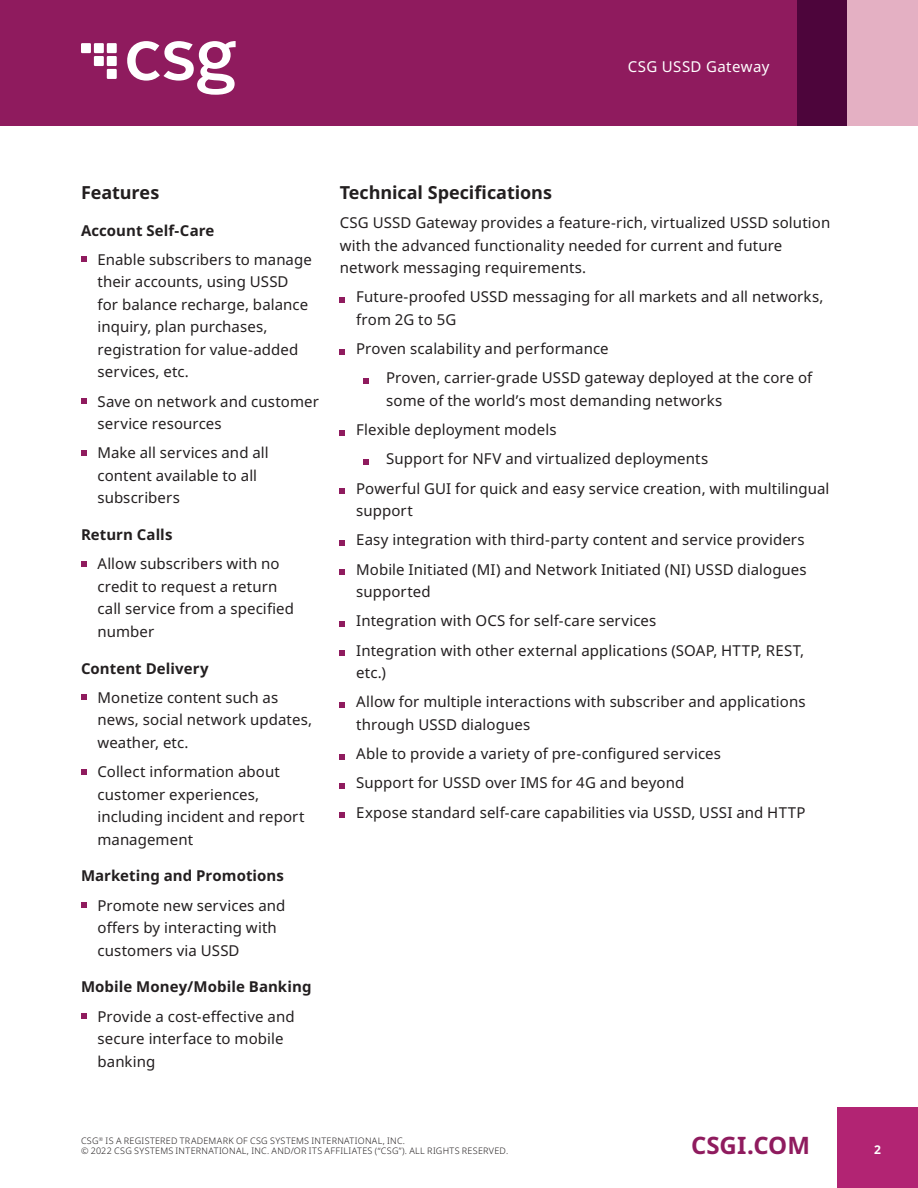
<style>
.page{position:relative;width:918px;height:1188px;background:#fff}
.page>*{position:absolute;margin:0;border:0;box-sizing:border-box;transform-origin:0 0}
.t1{font:700 24px "Noto Sans";color:#8f1b5e}
.t2{font:700 18px "Noto Sans";letter-spacing:-.005em;color:#231f20}
.t3{font:15px/22.5px "Noto Sans";letter-spacing:.005em;color:#231f20}
.t4{font:700 15px "Noto Sans";letter-spacing:.005em;color:#231f20}
.t5{font:15px "Noto Sans";letter-spacing:.03em;color:#fff}
.t6{font:700 12px "Noto Sans";color:#fff}
.t7{font:300 9px/10.8px "Noto Sans";letter-spacing:.035em;color:#231f20}
</style>
<div class="page">
<div style="left:796px;top:0;width:52px;height:126px;background:#4d053b"></div>
<div style="left:837px;top:1107px;width:81px;height:81px;background:#b22473"></div>
<div style="left:0;top:0;width:796px;height:126px;background:#8f1b5e"></div>
<div style="left:848px;top:0;width:70px;height:126px;background:#e4b0c3"></div>
<svg style="left:127px;top:41px;width:109px;height:54px"></svg>
<div style="left:107px;top:69px;width:10px;height:10px;background:#fff"></div>
<div style="left:94px;top:56px;width:10px;height:10px;background:#fff"></div>
<div style="left:107px;top:56px;width:10px;height:10px;background:#fff"></div>
<div style="left:81px;top:43px;width:10px;height:10px;background:#fff"></div>
<div style="left:94px;top:43px;width:10px;height:10px;background:#fff"></div>
<div style="left:107px;top:43px;width:10px;height:10px;background:#fff"></div>
<svg style="left:81px;top:257px;width:5px;height:5px"></svg>
<svg style="left:81px;top:398px;width:5px;height:6px"></svg>
<svg style="left:81px;top:450px;width:5px;height:5px"></svg>
<svg style="left:81px;top:561px;width:5px;height:5px"></svg>
<svg style="left:81px;top:695px;width:5px;height:5px"></svg>
<svg style="left:81px;top:769px;width:5px;height:5px"></svg>
<svg style="left:81px;top:902px;width:5px;height:6px"></svg>
<svg style="left:81px;top:1013px;width:5px;height:6px"></svg>
<svg style="left:340px;top:297px;width:5px;height:5px"></svg>
<svg style="left:340px;top:349px;width:5px;height:5px"></svg>
<svg style="left:364px;top:378px;width:5px;height:5px"></svg>
<svg style="left:340px;top:430px;width:5px;height:5px"></svg>
<svg style="left:364px;top:459px;width:5px;height:5px"></svg>
<svg style="left:340px;top:488px;width:5px;height:6px"></svg>
<svg style="left:340px;top:540px;width:5px;height:5px"></svg>
<svg style="left:340px;top:569px;width:5px;height:6px"></svg>
<svg style="left:340px;top:621px;width:5px;height:5px"></svg>
<svg style="left:340px;top:650px;width:5px;height:6px"></svg>
<svg style="left:340px;top:702px;width:5px;height:5px"></svg>
<svg style="left:340px;top:754px;width:5px;height:5px"></svg>
<svg style="left:340px;top:783px;width:5px;height:5px"></svg>
<svg style="left:340px;top:812px;width:5px;height:6px"></svg>
<p class="t5" style="left:628px;top:58px;width:143px">CSG USSD Gateway</p>
<p class="t2" style="left:81px;top:182px;width:80px">Features</p>
<p class="t4" style="left:81px;top:222px;width:135px">Account Self-Care</p>
<p class="t3" style="left:98px;top:249px;width:216px">Enable subscribers to manage their accounts, using USSD for balance recharge, balance inquiry, plan purchases, registration for value-added services, etc.</p>
<p class="t3" style="left:98px;top:390px;width:223px">Save on network and customer service resources</p>
<p class="t3" style="left:98px;top:442px;width:173px">Make all services and all content available to all subscribers</p>
<p class="t4" style="left:81px;top:526px;width:93px">Return Calls</p>
<p class="t3" style="left:98px;top:553px;width:198px">Allow subscribers with no credit to request a return call service from a specified number</p>
<p class="t4" style="left:81px;top:660px;width:129px">Content Delivery</p>
<p class="t3" style="left:98px;top:687px;width:216px">Monetize content such as news, social network updates, weather, etc.</p>
<p class="t3" style="left:98px;top:761px;width:209px">Collect information about customer experiences, including incident and report management</p>
<p class="t4" style="left:81px;top:868px;width:205px">Marketing and Promotions</p>
<p class="t3" style="left:98px;top:894px;width:189px">Promote new services and offers by interacting with customers via USSD</p>
<p class="t4" style="left:81px;top:979px;width:232px">Mobile Money/Mobile Banking</p>
<p class="t3" style="left:98px;top:1005px;width:199px">Provide a cost-effective and secure interface to mobile banking</p>
<p class="t2" style="left:340px;top:182px;width:214px">Technical Specifications</p>
<p class="t3" style="left:340px;top:212px;width:492px">CSG USSD Gateway provides a feature-rich, virtualized USSD solution with the advanced functionality needed for current and future network messaging requirements.</p>
<p class="t3" style="left:356px;top:286px;width:469px">Future-proofed USSD messaging for all markets and all networks, from 2G to 5G</p>
<p class="t3" style="left:386px;top:334px;width:428px;line-height:29.2px;text-indent:-30px">Proven scalability and performance<br>Proven, carrier-grade USSD gateway deployed at the core of</p>
<p class="t3" style="left:356px;top:386px;width:368px;line-height:29.2px;text-indent:30px">some of the world’s most demanding networks<br>Flexible deployment models</p>
<p class="t3" style="left:356px;top:445px;width:475px;line-height:29.2px;text-indent:30px">Support for NFV and virtualized deployments<br>Powerful GUI for quick and easy service creation, with multilingual</p>
<p class="t3" style="left:356px;top:496px;width:452px;line-height:29.2px">support<br>Easy integration with third-party content and service providers<br>Mobile Initiated (MI) and Network Initiated (NI) USSD dialogues</p>
<p class="t3" style="left:356px;top:577px;width:449px;line-height:29.2px">supported<br>Integration with OCS for self-care services<br>Integration with other external applications (SOAP, HTTP, REST,</p>
<p class="t3" style="left:356px;top:658px;width:451px;line-height:29.2px">etc.)<br>Allow for multiple interactions with subscriber and applications</p>
<p class="t3" style="left:356px;top:710px;width:451px;line-height:29.2px">through USSD dialogues<br>Able to provide a variety of pre-configured services<br>Support for USSD over IMS for 4G and beyond<br>Expose standard self-care capabilities via USSD, USSI and HTTP</p>
<p class="t7" style="left:81px;top:1135px;width:429px">CSG<sup>®</sup> IS A REGISTERED TRADEMARK OF CSG SYSTEMS INTERNATIONAL, INC.<br>© 2022 CSG SYSTEMS INTERNATIONAL, INC. AND/OR ITS AFFILIATES (“CSG”). ALL RIGHTS RESERVED.</p>
<h1 class="t1" style="left:691px;top:1132px;width:120px">CSGI.COM</h1>
<p class="t6" style="left:874px;top:1143px;width:8px">2</p>
</div>
